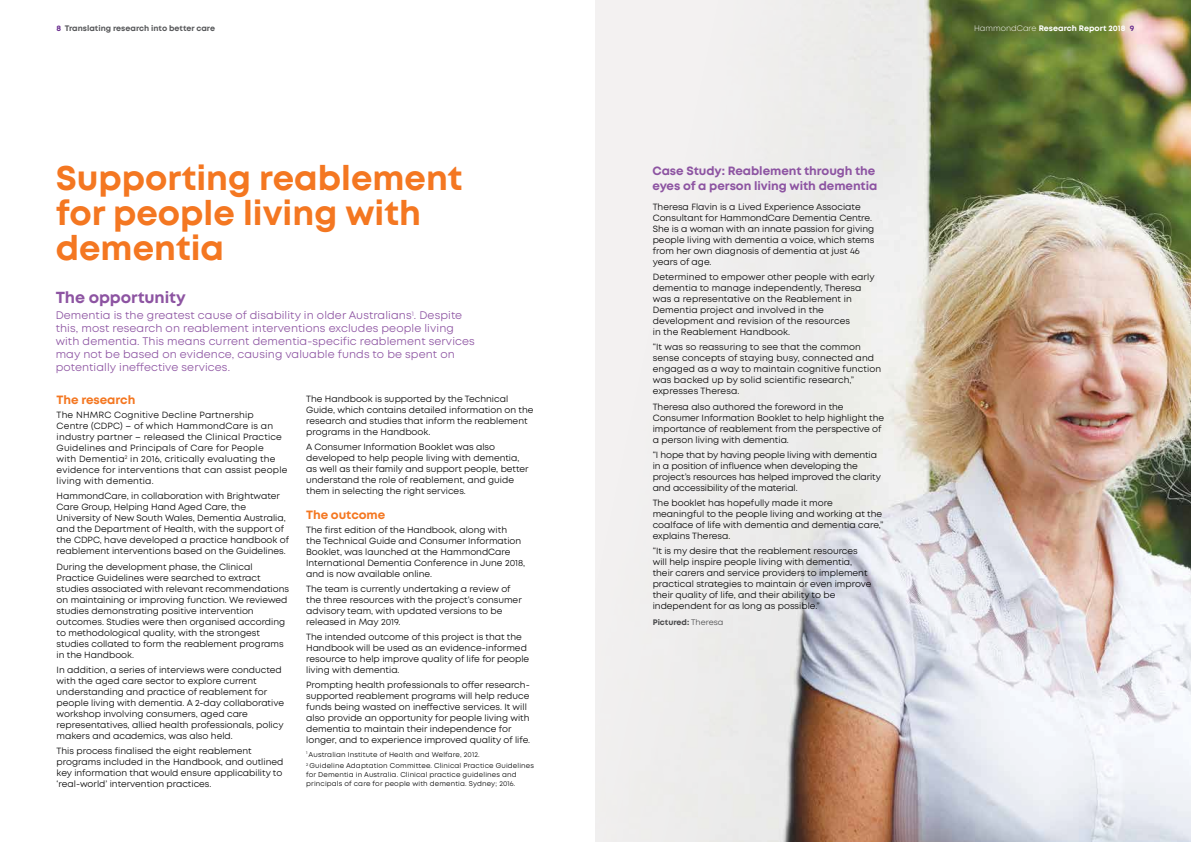
<style>
.page{position:relative;width:1191px;height:842px;background:#fff}
.page>*{position:absolute;margin:0;border:0;box-sizing:border-box;transform-origin:0 0}
.t1{font:700 34.2px/35px "Mont";color:#f47721}
.t2{font:700 16px "Mont";letter-spacing:-.005em;color:#8d54a2}
.t3{font:700 12px/15px "Mont";letter-spacing:-.005em;color:#8d54a2}
.t4{font:700 12px "Mont";letter-spacing:-.005em;color:#f47721}
.t5{font:11px/13px "Mont";letter-spacing:.01em;color:#8d54a2}
.t6{font:9px/11px "Mont";color:#000}
.t7{font:9px/11px "Mont";letter-spacing:.02em;color:#000}
.t8{font:700 8px "Mont";color:#58595b}
.t9{font:700 8px "Mont";color:#fff}
.t10{font:700 8px "Mont";color:#48484a}
.t11{font:7px/11.8px "Mont";letter-spacing:.02em;color:#000}
.s1{color:#682b8d}
.s2{font-weight:400}
.s3{font-weight:300}
</style>
<div class="page">
<img style="left:595px;top:0;width:596px;height:842px">
<p class="t8" style="left:56px;top:23px;width:160px"><span class="s1">8</span> Translating research into better care</p>
<h1 class="t1" style="left:56px;top:161px;width:408px">Supporting reablement for people living with dementia</h1>
<h2 class="t2" style="left:56px;top:287px;width:131px">The opportunity</h2>
<p class="t5" style="left:56px;top:309px;width:420px">Dementia is the greatest cause of disability in older Australians<sup>1</sup>. Despite this, most research on reablement interventions excludes people living with dementia. This means current dementia-specific reablement services may not be based on evidence, causing valuable funds to be spent on potentially ineffective services.</p>
<h3 class="t4" style="left:57px;top:392px;width:80px">The research</h3>
<p class="t7" style="left:57px;top:410px;width:232px">The NHMRC Cognitive Decline Partnership Centre (CDPC) – of which HammondCare is an industry partner – released the Clinical Practice Guidelines and Principals of Care for People<br>with Dementia<sup>2</sup> in 2016, critically evaluating the evidence for interventions that can assist people living with dementia.</p>
<p class="t6" style="left:57px;top:491px;width:234px">HammondCare, in collaboration with Brightwater Care Group, Helping Hand Aged Care, the University of New South Wales, Dementia Australia, and the Department of Health, with the support of the CDPC, have developed a practice handbook of reablement interventions based on the Guidelines.</p>
<p class="t6" style="left:57px;top:561px;width:234px">During the development phase, the Clinical Practice Guidelines were searched to extract studies associated with relevant recommendations on maintaining or improving function. We reviewed studies demonstrating positive intervention outcomes. Studies were then organised according to methodological quality, with the strongest studies collated to form the reablement programs in the Handbook.</p>
<p class="t6" style="left:57px;top:664px;width:229px">In addition, a series of interviews were conducted with the aged care sector to explore current understanding and practice of reablement for people living with dementia. A 2-day collaborative workshop involving consumers, aged care representatives, allied health professionals, policy makers and academics, was also held.</p>
<p class="t6" style="left:57px;top:745px;width:228px">This process finalised the eight reablement programs included in the Handbook, and outlined key information that would ensure applicability to ‘real-world’ intervention practices.</p>
<p class="t6" style="left:306px;top:393px;width:229px">The Handbook is supported by the Technical Guide, which contains detailed information on the research and studies that inform the reablement programs in the Handbook.</p>
<p class="t6" style="left:306px;top:442px;width:224px">A Consumer Information Booklet was also developed to help people living with dementia, as well as their family and support people, better understand the role of reablement, and guide them in selecting the right services.</p>
<h3 class="t4" style="left:306px;top:507px;width:81px">The outcome</h3>
<p class="t6" style="left:306px;top:524px;width:221px">The first edition of the Handbook, along with<br>the Technical Guide and Consumer Information Booklet, was launched at the HammondCare International Dementia Conference in June 2018, and is now available online.</p>
<p class="t6" style="left:306px;top:583px;width:217px">The team is currently undertaking a review of the three resources with the project’s consumer advisory team, with updated versions to be released in May 2019.</p>
<p class="t6" style="left:306px;top:631px;width:225px">The intended outcome of this project is that the Handbook will be used as an evidence-informed resource to help improve quality of life for people living with dementia.</p>
<p class="t6" style="left:306px;top:680px;width:225px">Prompting health professionals to offer research&shy;supported reablement programs will help reduce funds being wasted on ineffective services. It will also provide an opportunity for people living with dementia to maintain their independence for longer, and to experience improved quality of life.</p>
<p class="t11" style="left:306px;top:748px;width:229px"><sup>1</sup> Australian Institute of Health and Welfare, 2012.<br><sup>2</sup> Guideline Adaptation Committee. Clinical Practice Guidelines</p>
<p class="t11" style="left:306px;top:770px;width:212px;line-height:9px">for Dementia in Australia. Clinical practice guidelines and principals of care for people with dementia. Sydney; 2016.</p>
<h3 class="t3" style="left:652px;top:163px;width:226px">Case Study: Reablement through the eyes of a person living with dementia</h3>
<p class="t6" style="left:652px;top:201px;width:223px">Theresa Flavin is a Lived Experience Associate Consultant for HammondCare Dementia Centre.<br>She is a woman with an innate passion for giving people living with dementia a voice, which stems from her own diagnosis of dementia at just 46 years of age.</p>
<p class="t6" style="left:652px;top:272px;width:223px">Determined to empower other people with early dementia to manage independently, Theresa was a representative on the Reablement in Dementia project and involved in the development and revision of the resources<br>in the Reablement Handbook.</p>
<p class="t6" style="left:652px;top:342px;width:230px">“It was so reassuring to see that the common sense concepts of staying busy, connected and engaged as a way to maintain cognitive function was backed up by solid scientific research,” expresses Theresa.</p>
<p class="t6" style="left:652px;top:401px;width:233px">Theresa also authored the foreword in the Consumer Information Booklet to help highlight the importance of reablement from the perspective of a person living with dementia.</p>
<p class="t6" style="left:652px;top:449px;width:230px">“I hope that by having people living with dementia in a position of influence when developing the project’s resources has helped improved the clarity and accessibility of the material.</p>
<p class="t6" style="left:652px;top:498px;width:232px">The booklet has hopefully made it more meaningful to the people living and working at the coalface of life with dementia and dementia care,” explains Theresa.</p>
<p class="t6" style="left:652px;top:546px;width:220px">“It is my desire that the reablement resources will help inspire people living with dementia, their carers and service providers to implement practical strategies to maintain or even improve their quality of life, and their ability to be independent for as long as possible.”</p>
<p class="t10" style="left:652px;top:617px;width:72px">Pictured: <span class="s2">Theresa</span></p>
<p class="t9" style="left:974px;top:23px;width:162px"><span class="s3">HammondCare</span> Research Report 2018 <span class="s1">9</span></p>
</div>
